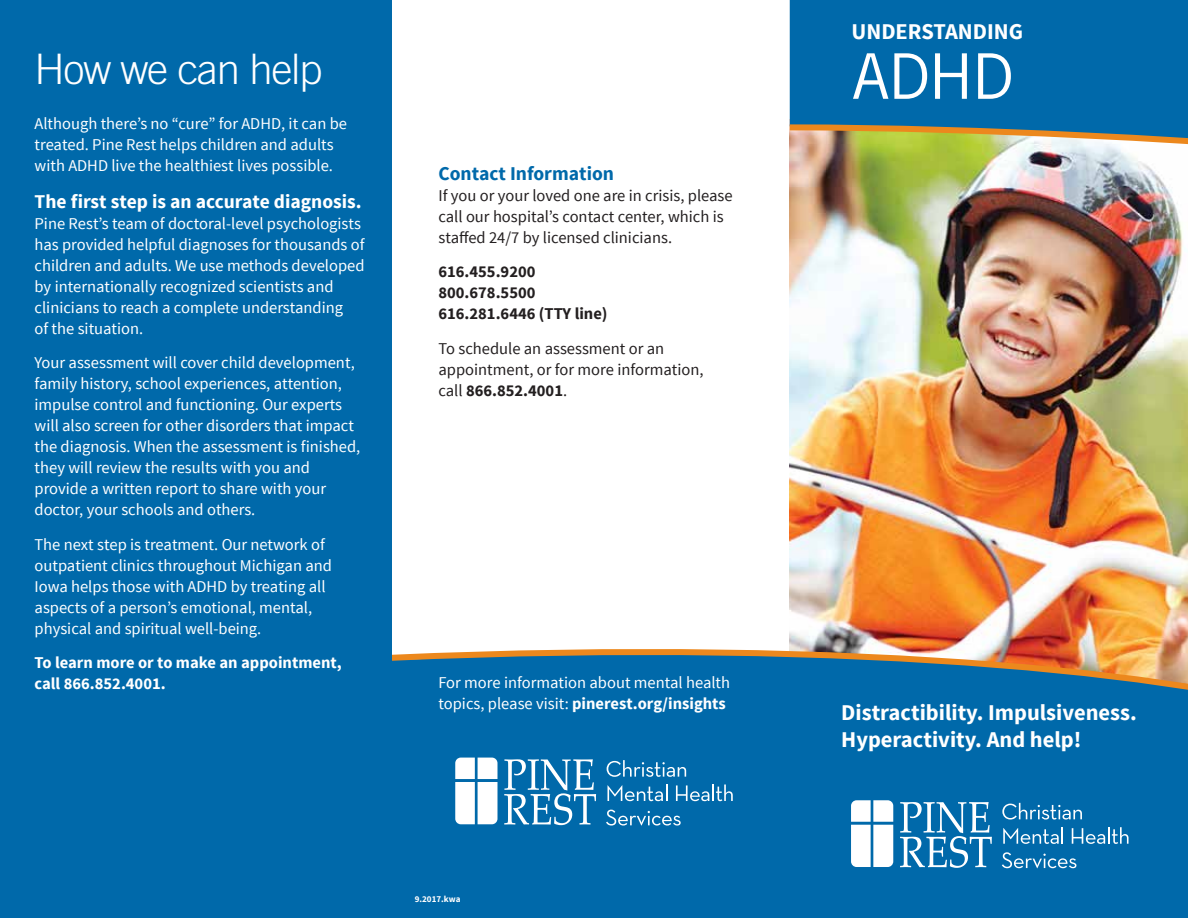
<style>
.page{position:relative;width:1188px;height:918px;background:#fff}
.page>*{position:absolute;margin:0;border:0;box-sizing:border-box;transform-origin:0 0}
.t1{font:63px "Trade Gothic LT Std";color:#fff}
.t2{font:300 42px "Trade Gothic LT Std";letter-spacing:-.03em;color:#fff}
.t3{font:700 22.5px/27px "Source Sans Pro";color:#fff}
.t4{font:700 19.5px "Source Sans Pro";color:#fff}
.t5{font:700 19.5px "Source Sans Pro";color:#0069aa}
.t6{font:16.5px/21px "Source Sans Pro";color:#fff}
.t7{font:16.5px/21px "Source Sans Pro";color:#231f20}
.t8{font:700 16.5px/21px "Source Sans Pro";color:#fff}
.t9{font:700 16.5px/21px "Source Sans Pro";color:#231f20}
.t10{font:700 9px "Source Sans Pro";color:#fff}
.s1{font-weight:700}
</style>
<div class="page">
<div style="left:0;top:0;width:392px;height:918px;background:#0069aa"></div>
<img style="left:790px;top:149px;width:398px;height:488px">
<div style="left:790px;top:0;width:398px;height:121px;background:#0069aa"></div>
<div style="left:392px;top:732px;width:796px;height:186px;background:#0069aa"></div>
<svg style="left:789px;top:121px;width:399px;height:28px;background:#96a27d"></svg>
<svg style="left:900px;top:802px;width:92px;height:66px"></svg>
<svg style="left:851px;top:800px;width:42px;height:67px"></svg>
<svg style="left:1002px;top:803px;width:80px;height:17px"></svg>
<svg style="left:1003px;top:827px;width:60px;height:17px"></svg>
<svg style="left:1072px;top:827px;width:57px;height:17px"></svg>
<svg style="left:1002px;top:852px;width:74px;height:16px"></svg>
<svg style="left:392px;top:637px;width:796px;height:95px;background:#3f7c9f"></svg>
<svg style="left:504px;top:759px;width:92px;height:66px"></svg>
<svg style="left:455px;top:758px;width:42px;height:66px"></svg>
<svg style="left:607px;top:760px;width:79px;height:17px"></svg>
<svg style="left:607px;top:785px;width:60px;height:16px"></svg>
<svg style="left:676px;top:785px;width:57px;height:16px"></svg>
<svg style="left:606px;top:810px;width:75px;height:16px"></svg>
<h2 class="t2" style="left:35px;top:44px;width:290px">How we can help</h2>
<p class="t6" style="left:35px;top:113px;width:314px">Although there’s no “cure” for ADHD, it can be treated. Pine Rest helps children and adults with ADHD live the healthiest lives possible.</p>
<p class="t4" style="left:35px;top:189px;width:329px">The first step is an accurate diagnosis.</p>
<p class="t6" style="left:35px;top:213px;width:331px">Pine Rest’s team of doctoral-level psychologists has provided helpful diagnoses for thousands of children and adults. We use methods developed by internationally recognized scientists and clinicians to reach a complete understanding<br>of the situation.</p>
<p class="t6" style="left:35px;top:353px;width:327px">Your assessment will cover child development, family history, school experiences, attention, impulse control and functioning. Our experts will also screen for other disorders that impact the diagnosis. When the assessment is finished, they will review the results with you and provide a written report to share with your doctor, your schools and others.</p>
<p class="t6" style="left:35px;top:534px;width:299px">The next step is treatment. Our network of outpatient clinics throughout Michigan and Iowa helps those with ADHD by treating all aspects of a person’s emotional, mental, physical and spiritual well-being.</p>
<p class="t8" style="left:35px;top:653px;width:309px">To learn more or to make an appointment, call 866.852.4001.</p>
<p class="t5" style="left:438px;top:161px;width:177px">Contact Information</p>
<p class="t7" style="left:438px;top:185px;width:296px">If you or your loved one are in crisis, please call our hospital’s contact center, which is staffed 24/7 by licensed clinicians.</p>
<p class="t9" style="left:438px;top:262px;width:171px">616.455.9200<br>800.678.5500<br>616.281.6446 (TTY line)</p>
<p class="t7" style="left:438px;top:338px;width:267px">To schedule an assessment or an appointment, or for more information, call <span class="s1">866.852.4001</span>.</p>
<p class="t6" style="left:438px;top:673px;width:293px">For more information about mental health topics, please visit: <span class="s1">pinerest.org/insights</span></p>
<p class="t10" style="left:415px;top:893px;width:47px">9.2017.kwa</p>
<h3 class="t3" style="left:851px;top:19px;width:173px">UNDERSTANDING</h3>
<h1 class="t1" style="left:851px;top:38px;width:164px">ADHD</h1>
<h3 class="t3" style="left:841px;top:700px;width:297px">Distractibility. Impulsiveness.<br>Hyperactivity. And help!</h3>
</div>
